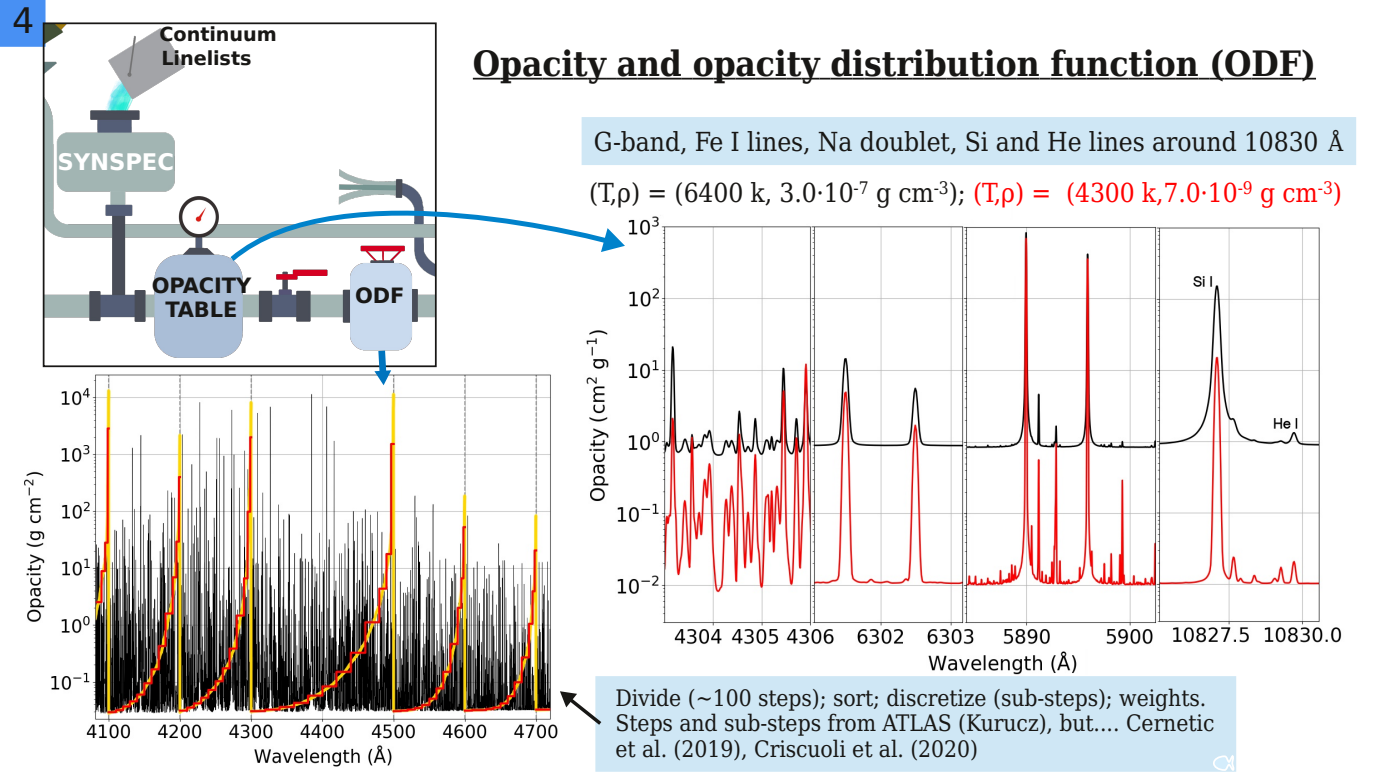
<style>
.page{position:relative;width:1389px;height:782px;background:#fff}
.page>*{position:absolute;margin:0;border:0;box-sizing:border-box;transform-origin:0 0}
.t1{font:700 35px "DejaVu Serif Condensed";color:#181715}
.t2{font:35px "DejaVu Sans";color:#181715}
.t3{font:26.25px "DejaVu Serif Condensed";letter-spacing:-.005em;color:#181715}
.t4{font:22.75px/25.2px "DejaVu Serif Condensed";letter-spacing:-.005em;color:#181715}
.t5{font:700 22.75px "DejaVu Sans";letter-spacing:-.005em;color:#fff}
.t6{font:700 21px/24.5px "DejaVu Sans";letter-spacing:-.005em;color:#181715;text-align:center}
.t7{font:700 19.25px/24.2px "DejaVu Sans";letter-spacing:-.005em;color:#181715}
.s1{font-size:22.75px}
.s2{color:#f00}
</style>
<div class="page">
<div style="left:0;top:0;width:46px;height:47px;background:#4890f3"></div>
<img style="left:24px;top:322px;width:534px;height:445px">
<img style="left:586px;top:216px;width:756px;height:490px">
<div style="left:596px;top:676px;width:639px;height:94px;background:#cfe7f5"></div>
<div style="left:595px;top:676px;width:641px;height:95px;border:2px solid #cfe7f5"></div>
<div style="left:582px;top:118px;width:773px;height:46px;background:#cfe7f5"></div>
<div style="left:582px;top:117px;width:774px;height:48px;border:2px solid #cfe7f5"></div>
<img style="left:46px;top:25px;width:388px;height:339px">
<div style="left:43px;top:22px;width:394px;height:345px;border:2px solid #181715"></div>
<svg style="left:473px;top:78px;width:843px;height:1px"></svg>
<svg style="left:225px;top:167px;width:400px;height:99px"></svg>
<svg style="left:374px;top:343px;width:18px;height:42px"></svg>
<svg style="left:555px;top:684px;width:47px;height:44px"></svg>
<svg style="left:1212px;top:754px;width:24px;height:18px"></svg>
<h1 class="t2" style="left:12px;top:0;width:24px">4</h1>
<p class="t7" style="left:160px;top:22px;width:119px">Continuum<br>Linelists</p>
<p class="t5" style="left:57px;top:149px;width:118px">SYNSPEC</p>
<p class="t6" style="left:152px;top:273px;width:101px">OPACITY<br>TABLE</p>
<p class="t6" style="left:355px;top:283px;width:51px">ODF</p>
<h1 class="t1" style="left:473px;top:43px;width:845px">Opacity and opacity distribution function (ODF)</h1>
<p class="t3" style="left:594px;top:127px;width:751px">G-band, Fe I lines, Na doublet, Si and He lines around 10830 <span class="s1">Å</span></p>
<p class="t3" style="left:589px;top:177px;width:754px">(T,ρ) = (6400 k, 3.0·10<sup>-7</sup> g cm<sup>-3</sup>); <span class="s2">(T,ρ) = (4300 k,7.0·10</span><sup>-9</sup> <span class="s2">g cm</span><sup>-3</sup><span class="s2">)</span></p>
<p class="t4" style="left:616px;top:685px;width:600px">Divide (~100 steps); sort; discretize (sub-steps); weights.<br>Steps and sub-steps from ATLAS (Kurucz), but.... Cernetic et al. (2019), Criscuoli et al. (2020)</p>
</div>
